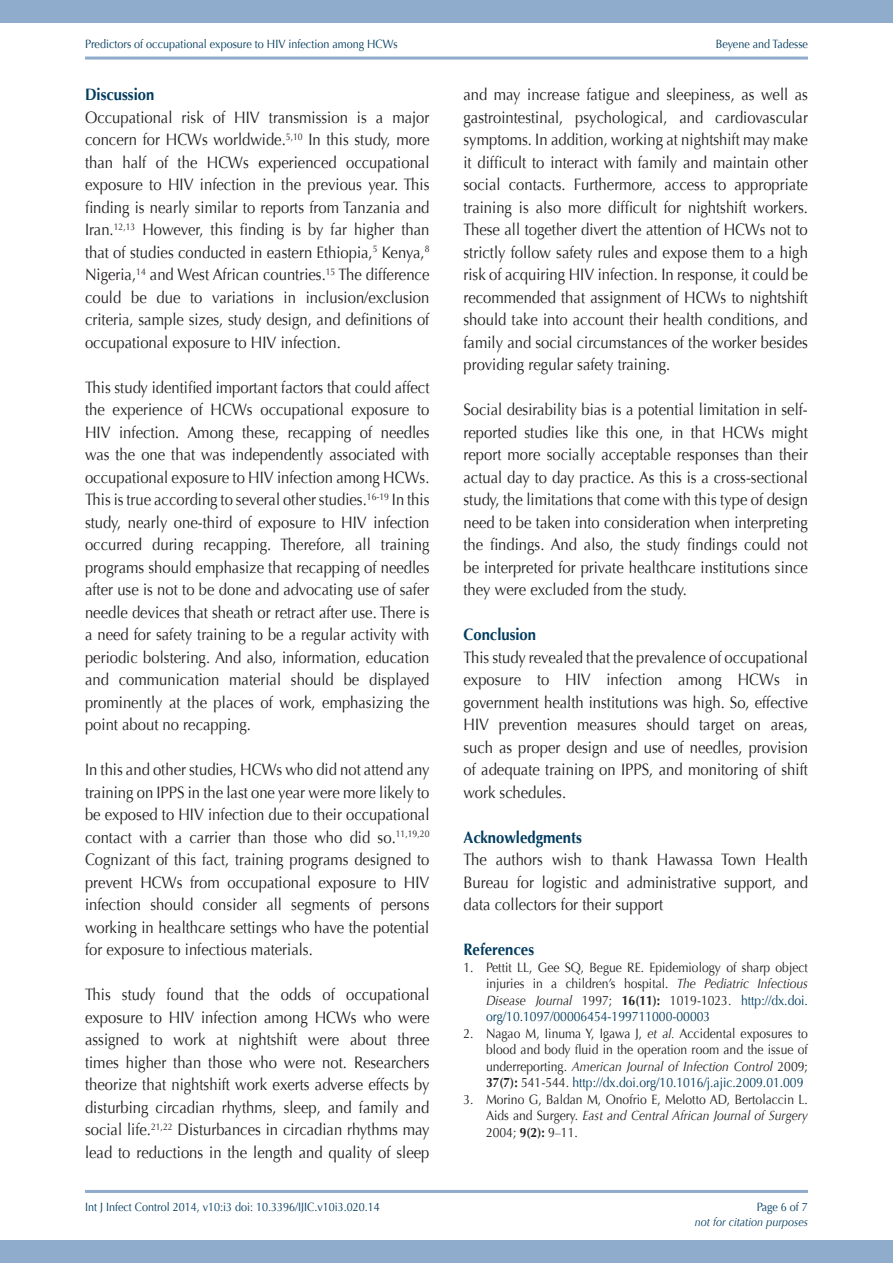
<style>
.page{position:relative;width:893px;height:1263px;background:#fff}
.page>*{position:absolute;margin:0;border:0;box-sizing:border-box;transform-origin:0 0}
.bodytext{font:16.5px/22.5px "Optima";color:#231f20;text-align:justify;scale:.9 1}
.sub1{font:700 16.5px "Optima";color:#003c5f;scale:.9 1}
.t1{font:13.5px/16.5px "Optima";color:#231f20;text-align:justify;scale:.9 1}
.t2{font:12px "Optima";color:#003c5f;scale:.9 1}
.t3{font:italic 12px "Optima";color:#003c5f;scale:.9 1}
.s1{font-style:italic}
.s2{font-weight:700}
.s3{color:#003c5f}
</style>
<div class="page">
<div style="left:0;top:0;width:893px;height:23px;background:#8faccc"></div>
<div style="left:0;top:1240px;width:893px;height:23px;background:#8faccc"></div>
<hr style="left:85px;top:1190px;width:723px;height:3px;background:#8faccc">
<hr style="left:85px;top:57px;width:723px;height:3px;background:#8faccc">
<p class="t2" style="left:85px;top:37px;width:349px">Predictors of occupational exposure to HIV infection among HCWs</p>
<p class="t2" style="left:716px;top:37px;width:104px">Beyene and Tadesse</p>
<p class="sub1" style="left:85px;top:85px;width:79px">Discussion</p>
<p class="bodytext" style="left:85px;top:106px;width:384px">Occupational risk of HIV transmission is a major concern for HCWs worldwide.<sup>5,10</sup> In this study, more than half of the HCWs experienced occupational exposure to HIV infection in the previous year. This finding is nearly similar to reports from Tanzania and Iran.<sup>12,13</sup> However, this finding is by far higher than that of studies conducted in eastern Ethiopia,<sup>5</sup> Kenya,<sup>8<br></sup>Nigeria,<sup>14</sup> and West African countries.<sup>15</sup> The difference could be due to variations in inclusion/exclusion criteria, sample sizes, study design, and definitions of occupational exposure to HIV infection.</p>
<p class="bodytext" style="left:85px;top:376px;width:384px">This study identified important factors that could affect the experience of HCWs occupational exposure to HIV infection. Among these, recapping of needles was the one that was independently associated with occupational exposure to HIV infection among HCWs.<br>This is true according to several other studies.<sup>16-19</sup> In this study, nearly one-third of exposure to HIV infection occurred during recapping. Therefore, all training programs should emphasize that recapping of needles after use is not to be done and advocating use of safer needle devices that sheath or retract after use. There is a need for safety training to be a regular activity with periodic bolstering. And also, information, education and communication material should be displayed prominently at the places of work, emphasizing the point about no recapping.</p>
<p class="bodytext" style="left:85px;top:759px;width:384px">In this and other studies, HCWs who did not attend any training on IPPS in the last one year were more likely to be exposed to HIV infection due to their occupational contact with a carrier than those who did so.<sup>11,19,20<br></sup>Cognizant of this fact, training programs designed to prevent HCWs from occupational exposure to HIV infection should consider all segments of persons working in healthcare settings who have the potential for exposure to infectious materials.</p>
<p class="bodytext" style="left:85px;top:984px;width:384px">This study found that the odds of occupational exposure to HIV infection among HCWs who were assigned to work at nightshift were about three times higher than those who were not. Researchers theorize that nightshift work exerts adverse effects by disturbing circadian rhythms, sleep, and family and social life.<sup>21,22</sup> Disturbances in circadian rhythms may lead to reductions in the length and quality of sleep</p>
<p class="bodytext" style="left:463px;top:84px;width:384px">and may increase fatigue and sleepiness, as well as gastrointestinal, psychological, and cardiovascular symptoms. In addition, working at nightshift may make it difficult to interact with family and maintain other social contacts. Furthermore, access to appropriate training is also more difficult for nightshift workers.<br>These all together divert the attention of HCWs not to strictly follow safety rules and expose them to a high risk of acquiring HIV infection. In response, it could be recommended that assignment of HCWs to nightshift should take into account their health conditions, and family and social circumstances of the worker besides providing regular safety training.</p>
<p class="bodytext" style="left:463px;top:399px;width:384px">Social desirability bias is a potential limitation in self&shy;reported studies like this one, in that HCWs might report more socially acceptable responses than their actual day to day practice. As this is a cross-sectional study, the limitations that come with this type of design need to be taken into consideration when interpreting the findings. And also, the study findings could not be interpreted for private healthcare institutions since they were excluded from the study.</p>
<p class="sub1" style="left:463px;top:625px;width:82px">Conclusion</p>
<p class="bodytext" style="left:463px;top:646px;width:384px">This study revealed that the prevalence of occupational exposure to HIV infection among HCWs in government health institutions was high. So, effective HIV prevention measures should target on areas, such as proper design and use of needles, provision of adequate training on IPPS, and monitoring of shift work schedules.</p>
<p class="sub1" style="left:463px;top:828px;width:133px">Acknowledgments</p>
<p class="bodytext" style="left:463px;top:849px;width:384px">The authors wish to thank Hawassa Town Health Bureau for logistic and administrative support, and data collectors for their support</p>
<p class="sub1" style="left:463px;top:940px;width:80px">References</p>
<p class="t1" style="left:486px;top:959px;width:359px;text-indent:-22px">1. Pettit LL, Gee SQ, Begue RE. Epidemiology of sharp object injuries in a children’s hospital. <span class="s1">The Pediatric Infectious Disease Journal</span> 1997; <span class="s2">16(11):</span> 1019-1023. <span class="s3">http://dx.doi. org/10.1097/00006454-199711000-00003</span></p>
<p class="t1" style="left:486px;top:1025px;width:359px;text-indent:-22px">2. Nagao M, Iinuma Y, Igawa J, <span class="s1">et al.</span> Accidental exposures to blood and body fluid in the operation room and the issue of underreporting. <span class="s1">American Journal of Infection Control</span> 2009; <span class="s2">37(7):</span> 541-544. <span class="s3">http://dx.doi.org/10.1016/j.ajic.2009.01.009</span></p>
<p class="t1" style="left:486px;top:1091px;width:359px;text-indent:-22px">3. Morino G, Baldan M, Onofrio E, Melotto AD, Bertolaccin L.<br>Aids and Surgery. <span class="s1">East and Central African Journal of Surgery </span>2004; <span class="s2">9(2):</span> 9–11.</p>
<p class="t2" style="left:85px;top:1200px;width:329px">Int J Infect Control 2014, v10:i3 doi: 10.3396/IJIC.v10i3.020.14</p>
<p class="t2" style="left:757px;top:1200px;width:58px">Page 6 of 7</p>
<p class="t3" style="left:695px;top:1215px;width:127px">not for citation purposes</p>
</div>
